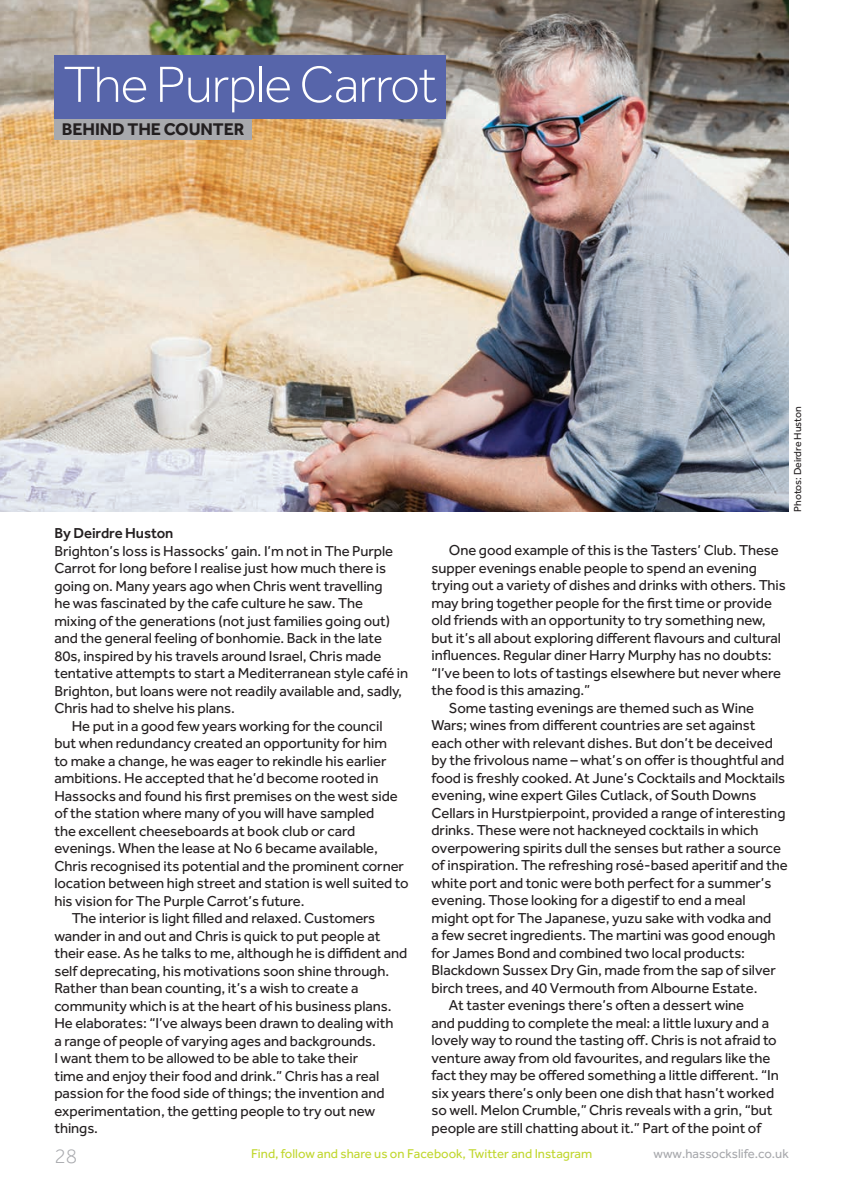
<style>
.page{position:relative;width:842px;height:1194px;background:#fff}
.page>*{position:absolute;margin:0;border:0;box-sizing:border-box;transform-origin:0 0}
.t1{font:300 52.5px "Effra";letter-spacing:-.02em;color:#fff}
.t2{font:300 21px "Effra";color:#a8a9ad}
.t3{font:700 17.5px "Effra";letter-spacing:-.005em;color:#231f20}
.t4{font:14.88px "Effra";letter-spacing:-.005em;color:#231f20}
.t5{font:500 14.88px "Effra";letter-spacing:-.005em;color:#231f20}
.t6{font:13.12px "Effra";color:#c1d72f}
.t7{font:13.12px "Effra";color:#a8a9ad}
.t8{font:10.5px "Effra";letter-spacing:-.005em;color:#231f20}
</style>
<div class="page">
<img style="left:0;top:0;width:789px;height:512px">
<div style="left:54px;top:56px;width:392px;height:63px;background:#5765aa"></div>
<div style="left:54px;top:119px;width:198px;height:21px;background:#a8a9ad"></div>
<h1 class="t1" style="left:63px;top:55px;width:375px">The Purple Carrot</h1>
<p class="t3" style="left:62px;top:119px;width:184px">BEHIND THE COUNTER</p>
<p class="t8" style="left:791px;top:512px;width:107px;rotate:-90deg">Photos: Deirdre Huston</p>
<p class="t5" style="left:54px;top:524px;width:120px">By Deirdre Huston</p>
<p class="t4" style="left:54px;top:542px;width:340px">Brighton’s loss is Hassocks’ gain. I’m not in The Purple</p>
<p class="t4" style="left:54px;top:559px;width:333px">Carrot for long before I realise just how much there is</p>
<p class="t4" style="left:54px;top:577px;width:330px">going on. Many years ago when Chris went travelling</p>
<p class="t4" style="left:54px;top:594px;width:310px">he was fascinated by the cafe culture he saw. The</p>
<p class="t4" style="left:54px;top:612px;width:337px">mixing of the generations (not just families going out)</p>
<p class="t4" style="left:54px;top:629px;width:329px">and the general feeling of bonhomie. Back in the late</p>
<p class="t4" style="left:54px;top:647px;width:328px">80s, inspired by his travels around Israel, Chris made</p>
<p class="t4" style="left:54px;top:664px;width:355px">tentative attempts to start a Mediterranean style café in</p>
<p class="t4" style="left:54px;top:682px;width:349px">Brighton, but loans were not readily available and, sadly,</p>
<p class="t4" style="left:54px;top:699px;width:182px">Chris had to shelve his plans.</p>
<p class="t4" style="left:72px;top:717px;width:312px">He put in a good few years working for the council</p>
<p class="t4" style="left:54px;top:734px;width:334px">but when redundancy created an opportunity for him</p>
<p class="t4" style="left:54px;top:752px;width:333px">to make a change, he was eager to rekindle his earlier</p>
<p class="t4" style="left:54px;top:769px;width:326px">ambitions. He accepted that he’d become rooted in</p>
<p class="t4" style="left:54px;top:787px;width:345px">Hassocks and found his first premises on the west side</p>
<p class="t4" style="left:54px;top:804px;width:321px">of the station where many of you will have sampled</p>
<p class="t4" style="left:54px;top:822px;width:302px">the excellent cheeseboards at book club or card</p>
<p class="t4" style="left:54px;top:839px;width:325px">evenings. When the lease at No 6 became available,</p>
<p class="t4" style="left:54px;top:857px;width:351px">Chris recognised its potential and the prominent corner</p>
<p class="t4" style="left:54px;top:874px;width:356px">location between high street and station is well suited to</p>
<p class="t4" style="left:54px;top:892px;width:252px">his vision for The Purple Carrot’s future.</p>
<p class="t4" style="left:72px;top:909px;width:305px">The interior is light filled and relaxed. Customers</p>
<p class="t4" style="left:54px;top:926px;width:328px">wander in and out and Chris is quick to put people at</p>
<p class="t4" style="left:54px;top:944px;width:354px">their ease. As he talks to me, although he is diffident and</p>
<p class="t4" style="left:54px;top:961px;width:336px">self deprecating, his motivations soon shine through.</p>
<p class="t4" style="left:54px;top:979px;width:306px">Rather than bean counting, it’s a wish to create a</p>
<p class="t4" style="left:54px;top:996px;width:339px">community which is at the heart of his business plans.</p>
<p class="t4" style="left:54px;top:1014px;width:340px">He elaborates: “I’ve always been drawn to dealing with</p>
<p class="t4" style="left:54px;top:1031px;width:323px">a range of people of varying ages and backgrounds.</p>
<p class="t4" style="left:54px;top:1049px;width:305px">I want them to be allowed to be able to take their</p>
<p class="t4" style="left:54px;top:1066px;width:326px">time and enjoy their food and drink.” Chris has a real</p>
<p class="t4" style="left:54px;top:1084px;width:332px">passion for the food side of things; the invention and</p>
<p class="t4" style="left:54px;top:1101px;width:322px">experimentation, the getting people to try out new</p>
<p class="t4" style="left:54px;top:1119px;width:45px">things.</p>
<p class="t4" style="left:449px;top:541px;width:331px">One good example of this is the Tasters’ Club. These</p>
<p class="t4" style="left:431px;top:559px;width:327px">supper evenings enable people to spend an evening</p>
<p class="t4" style="left:431px;top:576px;width:356px">trying out a variety of dishes and drinks with others. This</p>
<p class="t4" style="left:431px;top:594px;width:342px">may bring together people for the first time or provide</p>
<p class="t4" style="left:431px;top:611px;width:336px">old friends with an opportunity to try something new,</p>
<p class="t4" style="left:431px;top:629px;width:351px">but it’s all about exploring different flavours and cultural</p>
<p class="t4" style="left:431px;top:646px;width:342px">influences. Regular diner Harry Murphy has no doubts:</p>
<p class="t4" style="left:431px;top:664px;width:351px">“I’ve been to lots of tastings elsewhere but never where</p>
<p class="t4" style="left:431px;top:681px;width:160px">the food is this amazing.”</p>
<p class="t4" style="left:449px;top:699px;width:307px">Some tasting evenings are themed such as Wine</p>
<p class="t4" style="left:431px;top:716px;width:325px">Wars; wines from different countries are set against</p>
<p class="t4" style="left:431px;top:734px;width:343px">each other with relevant dishes. But don’t be deceived</p>
<p class="t4" style="left:431px;top:751px;width:354px">by the frivolous name – what’s on offer is thoughtful and</p>
<p class="t4" style="left:431px;top:769px;width:355px">food is freshly cooked. At June’s Cocktails and Mocktails</p>
<p class="t4" style="left:431px;top:786px;width:326px">evening, wine expert Giles Cutlack, of South Downs</p>
<p class="t4" style="left:431px;top:804px;width:355px">Cellars in Hurstpierpoint, provided a range of interesting</p>
<p class="t4" style="left:431px;top:821px;width:328px">drinks. These were not hackneyed cocktails in which</p>
<p class="t4" style="left:431px;top:839px;width:351px">overpowering spirits dull the senses but rather a source</p>
<p class="t4" style="left:431px;top:856px;width:358px">of inspiration. The refreshing rosé-based aperitif and the</p>
<p class="t4" style="left:431px;top:874px;width:341px">white port and tonic were both perfect for a summer’s</p>
<p class="t4" style="left:431px;top:891px;width:315px">evening. Those looking for a digestif to end a meal</p>
<p class="t4" style="left:431px;top:909px;width:341px">might opt for The Japanese, yuzu sake with vodka and</p>
<p class="t4" style="left:431px;top:926px;width:346px">a few secret ingredients. The martini was good enough</p>
<p class="t4" style="left:431px;top:944px;width:315px">for James Bond and combined two local products:</p>
<p class="t4" style="left:431px;top:961px;width:346px">Blackdown Sussex Dry Gin, made from the sap of silver</p>
<p class="t4" style="left:431px;top:979px;width:327px">birch trees, and 40 Vermouth from Albourne Estate.</p>
<p class="t4" style="left:449px;top:996px;width:297px">At taster evenings there’s often a dessert wine</p>
<p class="t4" style="left:431px;top:1014px;width:339px">and pudding to complete the meal: a little luxury and a</p>
<p class="t4" style="left:431px;top:1031px;width:347px">lovely way to round the tasting off. Chris is not afraid to</p>
<p class="t4" style="left:431px;top:1049px;width:340px">venture away from old favourites, and regulars like the</p>
<p class="t4" style="left:431px;top:1066px;width:349px">fact they may be offered something a little different. “In</p>
<p class="t4" style="left:431px;top:1084px;width:344px">six years there’s only been one dish that hasn’t worked</p>
<p class="t4" style="left:431px;top:1101px;width:342px">so well. Melon Crumble,” Chris reveals with a grin, “but</p>
<p class="t4" style="left:431px;top:1119px;width:331px">people are still chatting about it.” Part of the point of</p>
<h2 class="t2" style="left:54px;top:1144px;width:24px">28</h2>
<p class="t6" style="left:251px;top:1145px;width:343px">Find, follow and share us on Facebook, Twitter and Instagram</p>
<p class="t7" style="left:653px;top:1145px;width:137px">www.hassockslife.co.uk</p>
</div>
